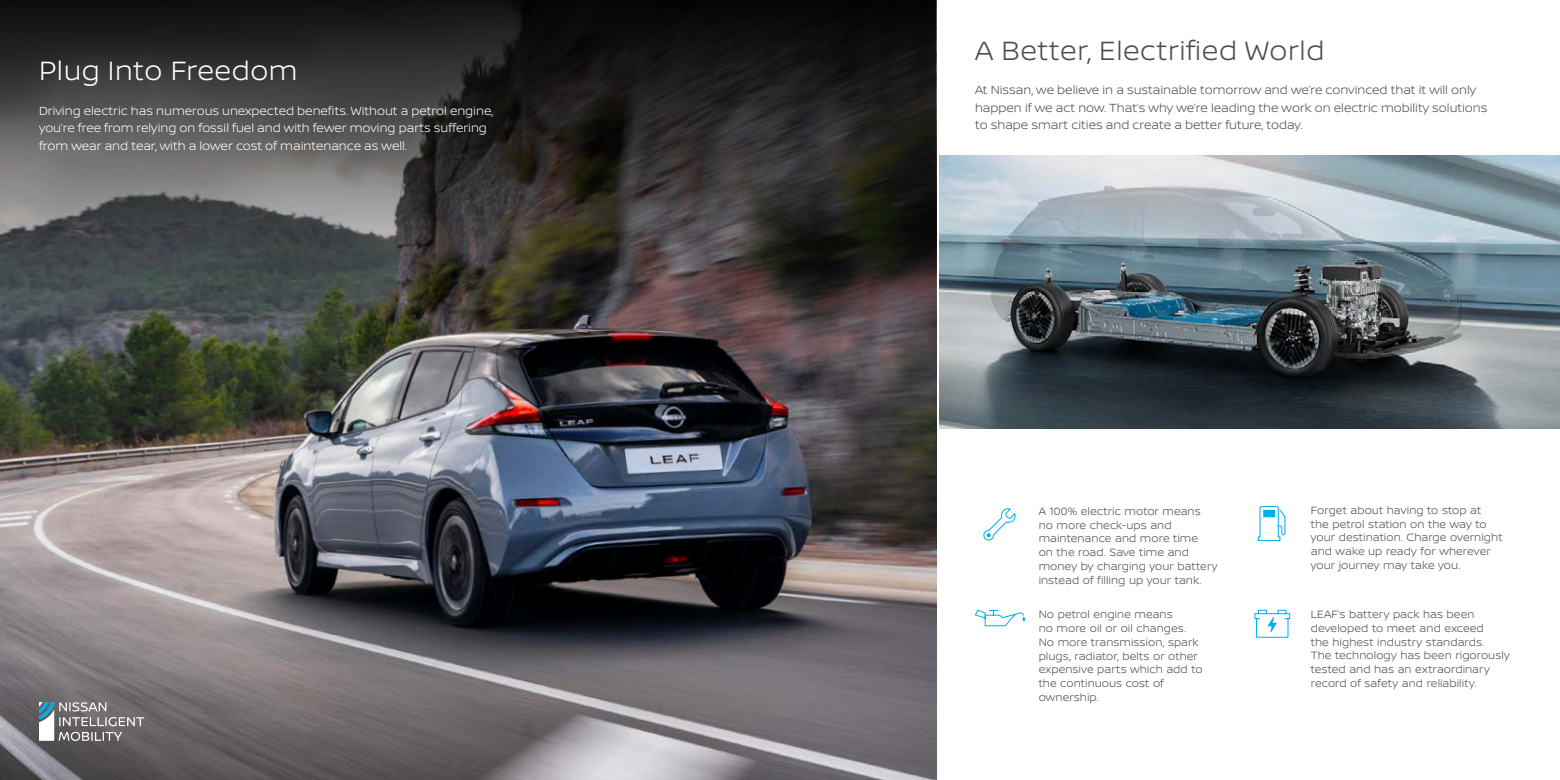
<style>
.page{position:relative;width:1560px;height:780px;background:#fff}
.page>*{position:absolute;margin:0;border:0;box-sizing:border-box;transform-origin:0 0}
.t1{font:300 28.12px "Nissan Brand";letter-spacing:.02em;color:#4d4d4f}
.t2{font:300 28.12px "Nissan Brand";letter-spacing:.02em;color:#fff}
.t3{font:300 12.5px/17.5px "Nissan Brand";color:#4d4d4f}
.t4{font:300 12.5px/17.5px "Nissan Brand";color:#fff}
.t5{font:300 11.25px/13.8px "Nissan Brand";letter-spacing:.005em;color:#4d4d4f}
</style>
<div class="page">
<img style="left:0;top:402px;width:935px;height:378px">
<img style="left:939px;top:156px;width:620px;height:273px">
<svg style="left:0;top:0;width:935px;height:402px;background:#3c3b3a"></svg>
<svg style="left:39px;top:702px;width:105px;height:39px;background:#888a8d"></svg>
<svg style="left:975px;top:609px;width:50px;height:17px"></svg>
<svg style="left:983px;top:508px;width:33px;height:33px"></svg>
<svg style="left:1257px;top:506px;width:28px;height:35px"></svg>
<svg style="left:1254px;top:609px;width:36px;height:29px"></svg>
<h1 class="t2" style="left:39px;top:50px;width:260px">Plug Into Freedom</h1>
<p class="t4" style="left:39px;top:101px;width:456px">Driving electric has numerous unexpected benefits. Without a petrol engine, you’re free from relying on fossil fuel and with fewer moving parts suffering from wear and tear, with a lower cost of maintenance as well.</p>
<h1 class="t1" style="left:974px;top:30px;width:351px">A Better, Electrified World</h1>
<p class="t3" style="left:974px;top:81px;width:514px">At Nissan, we believe in a sustainable tomorrow and we’re convinced that it will only happen if we act now. That’s why we’re leading the work on electric mobility solutions to shape smart cities and create a better future, today.</p>
<p class="t5" style="left:1038px;top:503px;width:180px">A 100% electric motor means no more check-ups and maintenance and more time<br>on the road. Save time and money by charging your battery instead of filling up your tank.</p>
<p class="t5" style="left:1038px;top:607px;width:165px">No petrol engine means<br>no more oil or oil changes.<br>No more transmission, spark plugs, radiator, belts or other expensive parts which add to the continuous cost of ownership.</p>
<p class="t5" style="left:1310px;top:502px;width:193px">Forget about having to stop at<br>the petrol station on the way to your destination. Charge overnight and wake up ready for wherever your journey may take you.</p>
<p class="t5" style="left:1310px;top:607px;width:200px">LEAF’s battery pack has been developed to meet and exceed<br>the highest industry standards.<br>The technology has been rigorously tested and has an extraordinary record of safety and reliability.</p>
</div>
